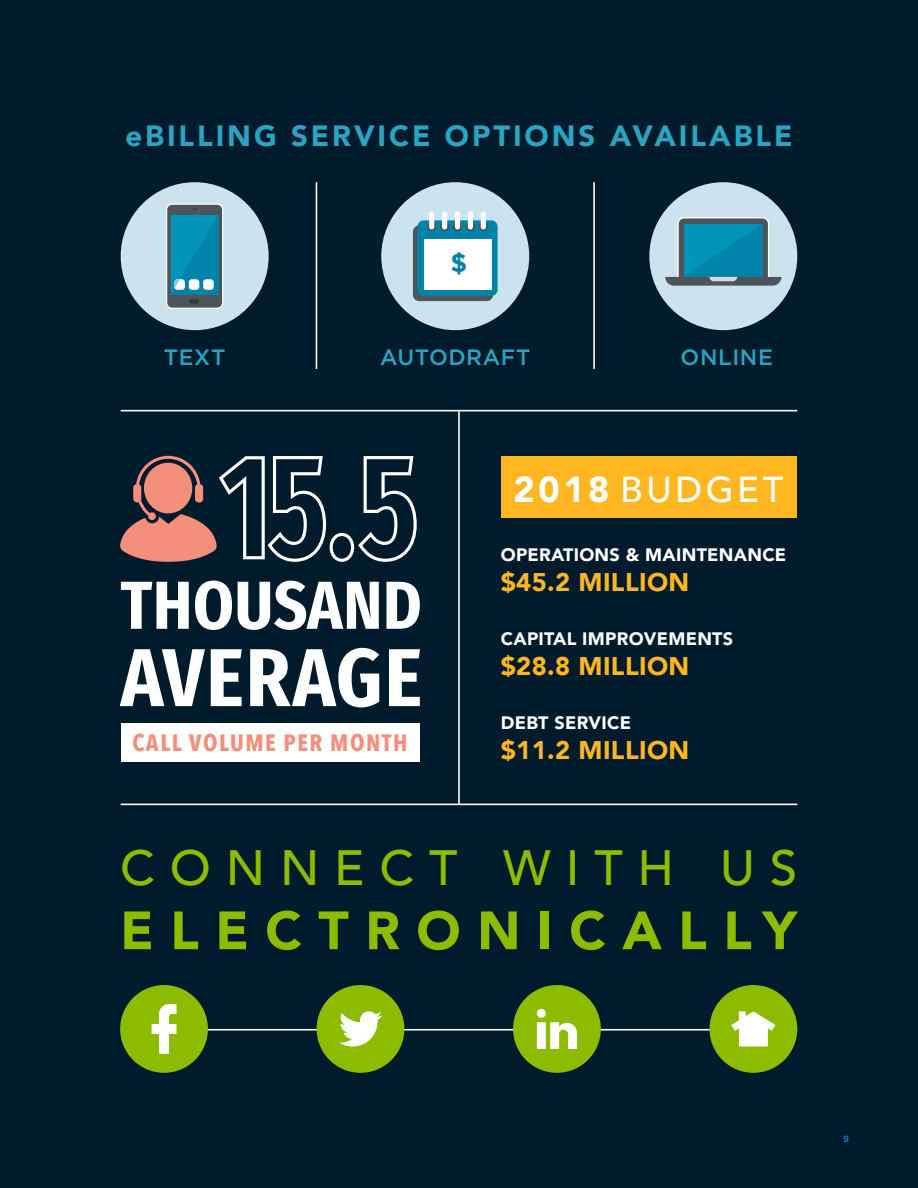
<style>
.page{position:relative;width:918px;height:1188px;background:#001b2b}
.page>*{position:absolute;margin:0;border:0;box-sizing:border-box;transform-origin:0 0}
.t1{font:700 82.05px "Fira Sans Condensed";letter-spacing:.03em;color:#fff}
.t2{font:700 67.8px "Fira Sans Condensed";letter-spacing:.01em;color:#fff}
.t3{font:900 53.25px "Avenir";letter-spacing:.31em;color:#8dbb00}
.t4{font:500 49.5px "Avenir";letter-spacing:.3em;color:#8dbb00}
.t5{font:500 36px "Avenir";letter-spacing:.1em;color:#fff}
.t6{font:900 29.25px "Avenir";letter-spacing:.1em;color:#2aa4c3}
.t7{font:700 25.95px "Gotham";color:#0083a9}
.t8{font:900 25.5px "Avenir";letter-spacing:.015em;color:#ffb620}
.t9{font:700 23.7px "Avenir Next Condensed";letter-spacing:.065em;color:#f48f7c}
.t10{font:500 22.2px "Gotham";letter-spacing:.025em;color:#2aa4c3}
.t11{font:900 18px "Avenir";letter-spacing:.015em;color:#fff}
.t12{font:500 9px "Gotham";color:#0090b4}
.s1{font-weight:900}
</style>
<div class="page">
<div style="left:381px;top:182px;width:148px;height:148px;background:#cbe3ee;border-radius:50%"></div>
<div style="left:413px;top:225px;width:80px;height:76px;background:#4d545a;border-radius:6px"></div>
<div style="left:417px;top:220px;width:81px;height:76px;background:#0083a9;border-radius:6px"></div>
<div style="left:424px;top:239px;width:67px;height:51px;background:#fff"></div>
<svg style="left:427px;top:222px;width:9px;height:9px"></svg>
<svg style="left:440px;top:222px;width:9px;height:9px"></svg>
<svg style="left:453px;top:222px;width:9px;height:9px"></svg>
<svg style="left:466px;top:222px;width:9px;height:9px"></svg>
<svg style="left:479px;top:222px;width:9px;height:9px"></svg>
<div style="left:455px;top:211px;width:5px;height:18px;background:#fff;border-radius:3px"></div>
<div style="left:442px;top:211px;width:5px;height:18px;background:#fff;border-radius:3px"></div>
<div style="left:429px;top:211px;width:5px;height:18px;background:#fff;border-radius:3px"></div>
<div style="left:468px;top:211px;width:5px;height:18px;background:#fff;border-radius:3px"></div>
<div style="left:481px;top:211px;width:5px;height:18px;background:#fff;border-radius:3px"></div>
<div style="left:121px;top:182px;width:148px;height:148px;background:#cbe3ee;border-radius:50%"></div>
<svg style="left:166px;top:204px;width:57px;height:105px"></svg>
<div style="left:167px;top:205px;width:55px;height:103px;background:#4d545a;border-radius:5px"></div>
<svg style="left:171px;top:209px;width:47px;height:86px;background:#1891b0"></svg>
<div style="left:189px;top:299px;width:10px;height:5px;background:#353b40;border-radius:2px"></div>
<div style="left:649px;top:182px;width:148px;height:148px;background:#cbe3ee;border-radius:50%"></div>
<div style="left:679px;top:218px;width:89px;height:64px;background:#4d545a;border-radius:5px"></div>
<svg style="left:665px;top:224px;width:116px;height:62px"></svg>
<hr style="left:316px;top:182px;width:1px;height:187px;background:#fff">
<hr style="left:593px;top:182px;width:2px;height:187px;background:#fff">
<hr style="left:121px;top:410px;width:676px;height:1px;background:#fff">
<hr style="left:121px;top:804px;width:676px;height:1px;background:#fff">
<hr style="left:121px;top:1029px;width:676px;height:2px;background:#fff">
<div style="left:710px;top:985px;width:87px;height:88px;background:#8dbb00;border-radius:50%"></div>
<svg style="left:731px;top:1011px;width:44px;height:35px"></svg>
<div style="left:120px;top:985px;width:88px;height:88px;background:#8dbb00;border-radius:50%"></div>
<svg style="left:152px;top:1004px;width:25px;height:50px"></svg>
<div style="left:513px;top:985px;width:88px;height:88px;background:#8dbb00;border-radius:50%"></div>
<svg style="left:537px;top:1009px;width:40px;height:40px"></svg>
<div style="left:317px;top:985px;width:87px;height:88px;background:#8dbb00;border-radius:50%"></div>
<svg style="left:339px;top:1011px;width:43px;height:36px"></svg>
<hr style="left:458px;top:411px;width:2px;height:393px;background:#fff">
<svg style="left:120px;top:454px;width:298px;height:109px;background:#494951"></svg>
<div style="left:121px;top:723px;width:299px;height:39px;background:#fff"></div>
<div style="left:501px;top:456px;width:295px;height:62px;background:#ffb620"></div>
<p class="t6" style="left:126px;top:111px;width:669px">eBILLING SERVICE OPTIONS AVAILABLE</p>
<p class="t7" style="left:451px;top:248px;width:18px">$</p>
<p class="t10" style="left:164px;top:344px;width:63px">TEXT</p>
<p class="t10" style="left:380px;top:344px;width:152px">AUTODRAFT</p>
<p class="t10" style="left:681px;top:344px;width:94px">ONLINE</p>
<p class="t2" style="left:120px;top:543px;width:303px">THOUSAND</p>
<p class="t1" style="left:121px;top:602px;width:303px">AVERAGE</p>
<p class="t9" style="left:133px;top:728px;width:277px">CALL VOLUME PER MONTH</p>
<p class="t5" style="left:514px;top:458px;width:271px"><span class="s1">2018</span> BUDGET</p>
<p class="t11" style="left:501px;top:539px;width:287px">OPERATIONS &amp; MAINTENANCE</p>
<p class="t8" style="left:501px;top:560px;width:190px">$45.2 MILLION</p>
<p class="t11" style="left:501px;top:623px;width:234px">CAPITAL IMPROVEMENTS</p>
<p class="t8" style="left:501px;top:644px;width:190px">$28.8 MILLION</p>
<p class="t11" style="left:501px;top:707px;width:132px">DEBT SERVICE</p>
<p class="t8" style="left:501px;top:728px;width:190px">$11.2 MILLION</p>
<p class="t4" style="left:120px;top:825px;width:679px">CONNECT WITH US</p>
<p class="t3" style="left:120px;top:885px;width:678px">ELECTRONICALLY</p>
<p class="t12" style="left:843px;top:1133px;width:7px">9</p>
</div>
